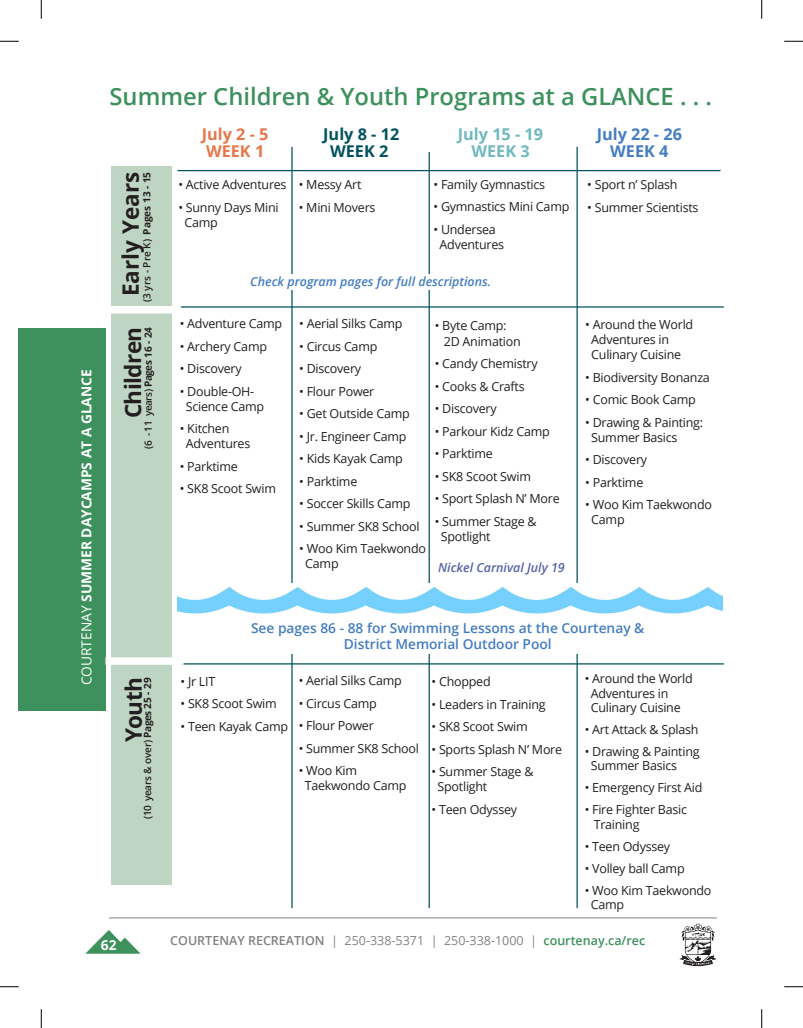
<style>
.page{position:relative;width:803px;height:1028px;background:#fff}
.page>*{position:absolute;margin:0;border:0;box-sizing:border-box;transform-origin:0 0}
.course_name{font:600 23.75px "Open Sans";color:#3d915d}
.description{font:700 22.5px "Open Sans";letter-spacing:-.025em;color:#231f20}
.description-2{font:700 22.5px "Open Sans";color:#231f20}
.description-3{font:700 16.25px "Open Sans";color:#71b8bf}
.description-4{font:700 16.25px "Open Sans";color:#447dc0}
.description-5{font:700 16.25px "Open Sans";color:#00525d}
.description-6{font:700 16.25px "Open Sans";color:#e6774c}
.t1{font:600 13.75px "Open Sans";color:#447dc0}
.t2{font:700 13.75px "Open Sans";color:#fff}
.description-7{font:12.5px/15px "Open Sans";letter-spacing:-.02em;color:#231f20}
.t3{font:12.5px "Open Sans";color:#808285}
.description-8{font:italic 600 12.5px "Open Sans";color:#447dc0}
.description-9{font:italic 600 12.5px "Open Sans";color:#5664a9}
.description-10{font:600 10px "Open Sans";letter-spacing:-.05em;color:#231f20}
.s1{font-weight:400}
.s2{font-weight:700}
.s3{font-weight:600}
.s4{font-weight:600;color:#3d915d}
</style>
<div class="page">
<hr style="left:109px;top:917px;width:607px;height:1px;background:#808285">
<div style="left:19px;top:328px;width:87px;height:382px;background:#3d915d"></div>
<svg style="left:86px;top:930px;width:54px;height:23px"></svg>
<svg style="left:679px;top:923px;width:37px;height:44px"></svg>
<div style="left:111px;top:166px;width:60px;height:719px;background:#bfd5c3"></div>
<hr style="left:177px;top:170px;width:543px;height:1px;background:#00525d">
<hr style="left:291px;top:147px;width:1px;height:761px;background:#00525d">
<hr style="left:576px;top:147px;width:1px;height:761px;background:#00525d">
<hr style="left:181px;top:306px;width:542px;height:1px;background:#00525d">
<hr style="left:180px;top:663px;width:543px;height:1px;background:#00525d">
<div style="left:111px;top:306px;width:66px;height:7px;background:#fff"></div>
<div style="left:105px;top:657px;width:78px;height:8px;background:#fff"></div>
<hr style="left:428px;top:152px;width:2px;height:756px;background:#00525d">
<div style="left:233px;top:616px;width:402px;height:38px;background:#fff"></div>
<div style="left:246px;top:274px;width:215px;height:15px;background:#fff"></div>
<img style="left:177px;top:583px;width:545px;height:33px">
<svg style="left:0;top:40px;width:19px;height:2px"></svg>
<svg style="left:784px;top:40px;width:18px;height:2px"></svg>
<svg style="left:0;top:986px;width:19px;height:1px"></svg>
<svg style="left:784px;top:986px;width:18px;height:1px"></svg>
<svg style="left:40px;top:0;width:2px;height:19px"></svg>
<svg style="left:40px;top:1009px;width:2px;height:19px"></svg>
<svg style="left:761px;top:0;width:1px;height:19px"></svg>
<svg style="left:761px;top:1009px;width:1px;height:19px"></svg>
<p class="t2" style="left:77px;top:685px;width:317px;rotate:-90deg"><span class="s1">COURTENAY</span> SUMMER DAYCAMPS AT A GLANCE</p>
<p class="course_name" style="left:110px;top:80px;width:604px">Summer Children &amp; Youth Programs at a GLANCE . . .</p>
<p class="description-6" style="left:202px;top:122px;width:68px">July 2 - 5</p>
<p class="description-6" style="left:206px;top:140px;width:60px">WEEK 1</p>
<p class="description-5" style="left:323px;top:122px;width:78px">July 8 - 12</p>
<p class="description-5" style="left:330px;top:140px;width:60px">WEEK 2</p>
<p class="description-3" style="left:458px;top:122px;width:87px">July 15 - 19</p>
<p class="description-3" style="left:471px;top:140px;width:60px">WEEK 3</p>
<p class="description-4" style="left:596px;top:122px;width:87px">July 22 - 26</p>
<p class="description-4" style="left:610px;top:140px;width:60px">WEEK 4</p>
<p class="description-2" style="left:115px;top:296px;width:126px;rotate:-90deg">Early Years</p>
<p class="description-10" style="left:140px;top:301px;width:131px;rotate:-90deg">(3 yrs - Pre K) <span class="s2">Pages 13 - 15</span></p>
<p class="description" style="left:117px;top:418px;width:93px;rotate:-90deg">Children</p>
<p class="description-10" style="left:141px;top:449px;width:124px;rotate:-90deg">(6 - 11 years) <span class="s2">Pages 16 - 24</span></p>
<p class="description-7" style="left:178px;top:177px;width:110px">• Active Adventures</p>
<p class="description-7" style="left:184px;top:199px;width:96px;text-indent:-6px">• Sunny Days Mini<br>Camp</p>
<p class="description-7" style="left:299px;top:177px;width:64px">• Messy Art</p>
<p class="description-7" style="left:299px;top:199px;width:78px">• Mini Movers</p>
<p class="description-7" style="left:433px;top:177px;width:113px">• Family Gymnastics</p>
<p class="description-7" style="left:433px;top:199px;width:137px">• Gymnastics Mini Camp</p>
<p class="description-7" style="left:433px;top:222px;width:64px">• Undersea</p>
<p class="description-7" style="left:439px;top:237px;width:66px">Adventures</p>
<p class="description-7" style="left:587px;top:177px;width:92px">• Sport n’ Splash</p>
<p class="description-7" style="left:587px;top:199px;width:113px">• Summer Scientists</p>
<p class="description-8" style="left:250px;top:273px;width:242px">Check program pages for full descriptions.</p>
<p class="description-7" style="left:180px;top:315px;width:104px">• Adventure Camp</p>
<p class="description-7" style="left:180px;top:338px;width:89px">• Archery Camp</p>
<p class="description-7" style="left:180px;top:360px;width:63px">• Discovery</p>
<p class="description-7" style="left:180px;top:383px;width:76px">• Double-OH-</p>
<p class="description-7" style="left:186px;top:398px;width:80px">Science Camp</p>
<p class="description-7" style="left:180px;top:420px;width:51px">• Kitchen</p>
<p class="description-7" style="left:186px;top:435px;width:66px">Adventures</p>
<p class="description-7" style="left:180px;top:458px;width:60px">• Parktime</p>
<p class="description-7" style="left:180px;top:480px;width:98px">• SK8 Scoot Swim</p>
<p class="description-7" style="left:299px;top:315px;width:105px">• Aerial Silks Camp</p>
<p class="description-7" style="left:299px;top:338px;width:80px">• Circus Camp</p>
<p class="description-7" style="left:299px;top:360px;width:63px">• Discovery</p>
<p class="description-7" style="left:299px;top:383px;width:77px">• Flour Power</p>
<p class="description-7" style="left:299px;top:405px;width:112px">• Get Outside Camp</p>
<p class="description-7" style="left:299px;top:428px;width:109px">• Jr. Engineer Camp</p>
<p class="description-7" style="left:299px;top:450px;width:105px">• Kids Kayak Camp</p>
<p class="description-7" style="left:299px;top:473px;width:60px">• Parktime</p>
<p class="description-7" style="left:299px;top:495px;width:113px">• Soccer Skills Camp</p>
<p class="description-7" style="left:299px;top:518px;width:122px">• Summer SK8 School</p>
<p class="description-7" style="left:305px;top:540px;width:122px;text-indent:-6px">• Woo Kim Taekwondo<br>Camp</p>
<p class="description-7" style="left:435px;top:317px;width:73px">• Byte Camp:</p>
<p class="description-7" style="left:444px;top:333px;width:78px">2D Animation</p>
<p class="description-7" style="left:435px;top:356px;width:104px">• Candy Chemistry</p>
<p class="description-7" style="left:435px;top:378px;width:91px">• Cooks &amp; Crafts</p>
<p class="description-7" style="left:435px;top:401px;width:63px">• Discovery</p>
<p class="description-7" style="left:435px;top:423px;width:116px">• Parkour Kidz Camp</p>
<p class="description-7" style="left:435px;top:446px;width:60px">• Parktime</p>
<p class="description-7" style="left:435px;top:468px;width:98px">• SK8 Scoot Swim</p>
<p class="description-7" style="left:435px;top:491px;width:126px">• Sport Splash N’ More</p>
<p class="description-7" style="left:435px;top:513px;width:103px">• Summer Stage &amp;</p>
<p class="description-7" style="left:441px;top:528px;width:51px">Spotlight</p>
<p class="description-9" style="left:438px;top:558px;width:128px">Nickel Carnival July 19</p>
<p class="description-7" style="left:585px;top:317px;width:109px">• Around the World</p>
<p class="description-7" style="left:591px;top:332px;width:79px">Adventures in</p>
<p class="description-7" style="left:591px;top:347px;width:91px">Culinary Cuisine</p>
<p class="description-7" style="left:585px;top:369px;width:126px">• Biodiversity Bonanza</p>
<p class="description-7" style="left:585px;top:392px;width:112px">• Comic Book Camp</p>
<p class="description-7" style="left:591px;top:414px;width:113px;text-indent:-6px">• Drawing &amp; Painting:<br>Summer Basics</p>
<p class="description-7" style="left:585px;top:452px;width:63px">• Discovery</p>
<p class="description-7" style="left:585px;top:474px;width:60px">• Parktime</p>
<p class="description-7" style="left:591px;top:497px;width:122px;text-indent:-6px">• Woo Kim Taekwondo<br>Camp</p>
<p class="description" style="left:118px;top:742px;width:67px;rotate:-90deg">Youth</p>
<p class="description-10" style="left:141px;top:819px;width:143px;rotate:-90deg">(10 years &amp; over) <span class="s2">Pages 25 - 29</span></p>
<p class="t2" style="left:101px;top:935px;width:17px">62</p>
<p class="t1" style="left:251px;top:618px;width:395px">See pages 86 - 88 for Swimming Lessons at the Courtenay &amp;</p>
<p class="t1" style="left:344px;top:634px;width:209px">District Memorial Outdoor Pool</p>
<p class="description-7" style="left:180px;top:673px;width:36px">• Jr LIT</p>
<p class="description-7" style="left:180px;top:696px;width:98px">• SK8 Scoot Swim</p>
<p class="description-7" style="left:180px;top:718px;width:109px">• Teen Kayak Camp</p>
<p class="description-7" style="left:299px;top:673px;width:105px">• Aerial Silks Camp</p>
<p class="description-7" style="left:299px;top:695px;width:80px">• Circus Camp</p>
<p class="description-7" style="left:299px;top:718px;width:77px">• Flour Power</p>
<p class="description-7" style="left:299px;top:740px;width:122px">• Summer SK8 School</p>
<p class="description-7" style="left:299px;top:763px;width:60px">• Woo Kim</p>
<p class="description-7" style="left:305px;top:778px;width:103px">Taekwondo Camp</p>
<p class="description-7" style="left:431px;top:673px;width:61px">• Chopped</p>
<p class="description-7" style="left:431px;top:696px;width:115px">• Leaders in Training</p>
<p class="description-7" style="left:431px;top:718px;width:98px">• SK8 Scoot Swim</p>
<p class="description-7" style="left:431px;top:741px;width:132px">• Sports Splash N’ More</p>
<p class="description-7" style="left:431px;top:763px;width:103px">• Summer Stage &amp;</p>
<p class="description-7" style="left:437px;top:778px;width:51px">Spotlight</p>
<p class="description-7" style="left:431px;top:801px;width:87px">• Teen Odyssey</p>
<p class="description-7" style="left:590px;top:671px;width:103px;line-height:14.4px;text-indent:-6px">• Around the World<br>Adventures in</p>
<p class="description-7" style="left:590px;top:699px;width:91px">Culinary Cuisine</p>
<p class="description-7" style="left:584px;top:721px;width:115px">• Art Attack &amp; Splash</p>
<p class="description-7" style="left:590px;top:743px;width:110px;line-height:14.4px;text-indent:-6px">• Drawing &amp; Painting<br>Summer Basics</p>
<p class="description-7" style="left:584px;top:779px;width:119px">• Emergency First Aid</p>
<p class="description-7" style="left:593px;top:801px;width:95px;text-indent:-9px">• Fire Fighter Basic<br>Training</p>
<p class="description-7" style="left:584px;top:838px;width:87px">• Teen Odyssey</p>
<p class="description-7" style="left:584px;top:860px;width:101px">• Volley ball Camp</p>
<p class="description-7" style="left:590px;top:882px;width:122px;line-height:14.4px;text-indent:-6px">• Woo Kim Taekwondo<br>Camp</p>
<p class="t3" style="left:170px;top:931px;width:476px"><span class="s3">COURTENAY RECREATION</span> | 250-338-5371 | 250-338-1000 | <span class="s4">courtenay.ca/rec</span></p>
</div>
